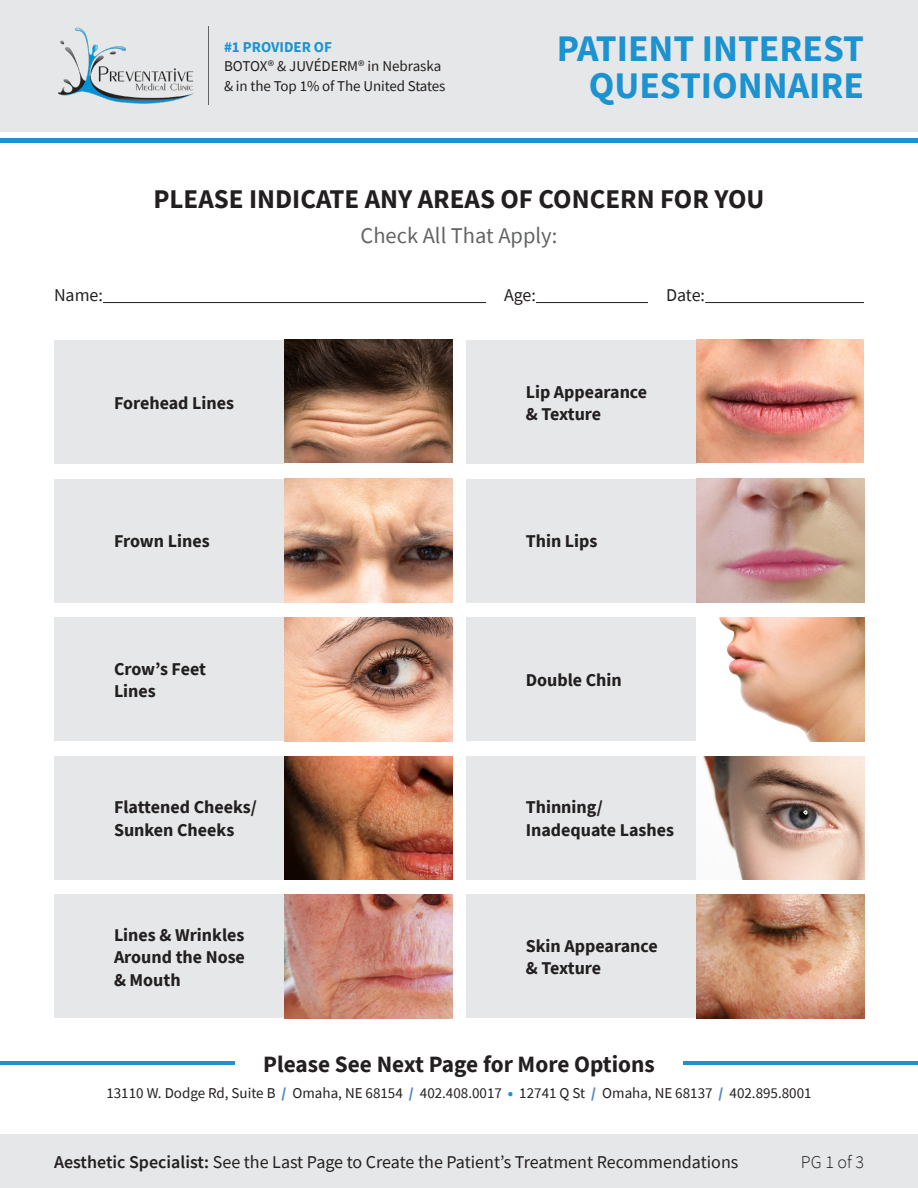
<style>
.page{position:relative;width:918px;height:1188px;background:#fff}
.page>*{position:absolute;margin:0;border:0;box-sizing:border-box;transform-origin:0 0}
.t1{font:700 37.5px/37.5px "Source Sans Pro";color:#1c92d1;text-align:right}
.t2{font:700 27px "Source Sans Pro";color:#231f20}
.t3{font:700 23.4px "Source Sans Pro";color:#231f20}
.t4{font:22.5px "Source Sans Pro";color:#636466}
.t5{font:700 18px/22.5px "Source Sans Pro";color:#231f20}
.t6{font:18px "Source Sans Pro";color:#231f20}
.t7{font:300 18px "Source Sans Pro";color:#231f20}
.t8{font:15px/19.5px "Source Sans Pro";color:#231f20}
.t9{font:700 15px "Source Sans Pro";color:#1c92d1}
.s1{font-weight:900;color:#5388c7}
.s2{font-weight:900;color:#1c92d1}
.s3{font-weight:600}
</style>
<div class="page">
<div style="left:0;top:0;width:918px;height:131px;background:#e6e7e8"></div>
<img style="left:58px;top:27px;width:136px;height:77px">
<hr style="left:208px;top:26px;width:1px;height:79px;background:#636466">
<div style="left:0;top:1134px;width:918px;height:54px;background:#e6e7e8"></div>
<hr style="left:103px;top:302px;width:383px;height:1px;background:#231f20">
<hr style="left:536px;top:302px;width:112px;height:1px;background:#231f20">
<hr style="left:705px;top:302px;width:159px;height:1px;background:#231f20">
<div style="left:54px;top:340px;width:231px;height:124px;background:#e6e7e8"></div>
<div style="left:54px;top:479px;width:231px;height:123px;background:#e6e7e8"></div>
<div style="left:54px;top:618px;width:231px;height:123px;background:#e6e7e8"></div>
<div style="left:54px;top:756px;width:231px;height:124px;background:#e6e7e8"></div>
<div style="left:54px;top:895px;width:231px;height:123px;background:#e6e7e8"></div>
<div style="left:466px;top:340px;width:231px;height:124px;background:#e6e7e8"></div>
<div style="left:466px;top:479px;width:231px;height:123px;background:#e6e7e8"></div>
<div style="left:466px;top:618px;width:231px;height:123px;background:#e6e7e8"></div>
<div style="left:466px;top:756px;width:231px;height:124px;background:#e6e7e8"></div>
<div style="left:466px;top:895px;width:231px;height:123px;background:#e6e7e8"></div>
<hr style="left:0;top:139px;width:918px;height:4px;background:#1c92d1">
<img style="left:697px;top:339px;width:167px;height:124px">
<img style="left:702px;top:756px;width:162px;height:124px">
<img style="left:697px;top:479px;width:167px;height:123px">
<img style="left:285px;top:479px;width:167px;height:123px">
<img style="left:285px;top:618px;width:167px;height:123px">
<img style="left:285px;top:339px;width:167px;height:124px">
<img style="left:285px;top:895px;width:167px;height:123px">
<img style="left:285px;top:756px;width:167px;height:124px">
<img style="left:697px;top:895px;width:167px;height:123px">
<img style="left:719px;top:618px;width:145px;height:123px">
<hr style="left:0;top:1062px;width:235px;height:3px;background:#1c92d1">
<hr style="left:683px;top:1062px;width:235px;height:3px;background:#1c92d1">
<p class="t9" style="left:224px;top:37px;width:109px">#1 PROVIDER OF</p>
<p class="t8" style="left:224px;top:56px;width:223px">BOTOX® &amp; JUVÉDERM® in Nebraska &amp; in the Top 1% of The United States</p>
<h1 class="t1" style="left:557px;top:29px;width:309px">PATIENT INTEREST<br>QUESTIONNAIRE</h1>
<h2 class="t2" style="left:153px;top:181px;width:613px">PLEASE INDICATE ANY AREAS OF CONCERN FOR YOU</h2>
<p class="t4" style="left:361px;top:221px;width:198px">Check All That Apply:</p>
<p class="t6" style="left:54px;top:284px;width:51px">Name:</p>
<p class="t6" style="left:504px;top:284px;width:34px">Age:</p>
<p class="t6" style="left:666px;top:284px;width:41px">Date:</p>
<p class="t5" style="left:114px;top:391px;width:122px">Forehead Lines</p>
<p class="t5" style="left:114px;top:530px;width:97px">Frown Lines</p>
<p class="t5" style="left:114px;top:657px;width:94px">Crow’s Feet<br>Lines</p>
<p class="t5" style="left:114px;top:796px;width:145px">Flattened Cheeks/<br>Sunken Cheeks</p>
<p class="t5" style="left:114px;top:923px;width:132px;text-align:justify">Lines &amp; Wrinkles Around the Nose &amp; Mouth</p>
<p class="t5" style="left:526px;top:380px;width:123px">Lip Appearance &amp; Texture</p>
<p class="t5" style="left:526px;top:530px;width:73px">Thin Lips</p>
<p class="t5" style="left:526px;top:669px;width:98px">Double Chin</p>
<p class="t5" style="left:526px;top:796px;width:150px">Thinning/<br>Inadequate Lashes</p>
<p class="t5" style="left:526px;top:934px;width:133px">Skin Appearance &amp; Texture</p>
<p class="t3" style="left:263px;top:1048px;width:393px">Please See Next Page for More Options</p>
<p class="t8" style="left:106px;top:1083px;width:707px">13110 W. Dodge Rd, Suite B <span class="s1">/</span> Omaha, NE 68154 <span class="s1">/</span> 402.408.0017 <span class="s2">•</span> 12741 Q St <span class="s1">/</span> Omaha, NE 68137 <span class="s1">/</span> 402.895.8001</p>
<p class="t6" style="left:54px;top:1150px;width:686px"><span class="s3">Aesthetic Specialist:</span> See the Last Page to Create the Patient’s Treatment Recommendations</p>
<p class="t7" style="left:801px;top:1151px;width:65px">PG 1 of 3</p>
</div>
